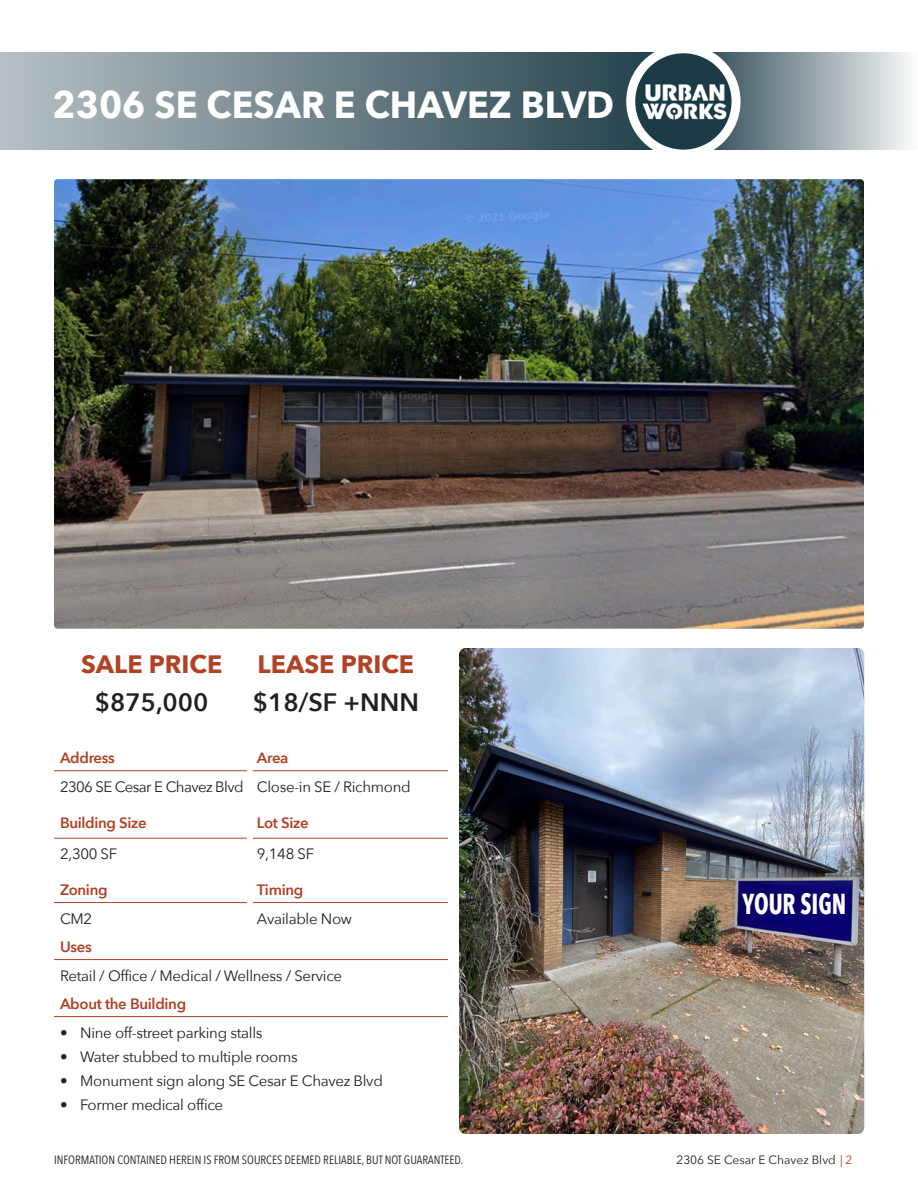
<style>
.page{position:relative;width:918px;height:1188px;background:#fff}
.page>*{position:absolute;margin:0;border:0;box-sizing:border-box;transform-origin:0 0}
._3-PAGE_HEADER{font:700 37.8px "Avenir Next";color:#fff;scale:.95 1}
._4-SECTION_HEADER{font:700 28.8px "Avenir Next Condensed";color:#fff;scale:.83 1}
.t1{font:700 25.05px "Avenir Next";color:#b04325}
.t2{font:600 25.05px "Avenir Next";color:#231f20}
._6-BODY_TEXT{font:15px "Avenir Next";letter-spacing:-.02em;color:#231f20}
._4-SECTION_HEADER-2{font:600 15px "Avenir Next";letter-spacing:-.02em;color:#af4022}
._6-BODY_TEXT-2{font:15px "Avenir Next";letter-spacing:-.04em;color:#231f20}
.t3{font:12px "Avenir Next Condensed";color:#231f20}
.t4{font:12px "Avenir Next";color:#231f20}
.s1{color:#af4022}
</style>
<div class="page">
<div style="left:0;top:53px;width:697px;height:97px;background:linear-gradient(to right,#b7c1c5,#1b3a46)"></div>
<svg style="left:733px;top:53px;width:176px;height:97px;background:#a1adb2"></svg>
<img style="left:636px;top:53px;width:97px;height:97px">
<div style="left:626px;top:44px;width:115px;height:115px;border:9px solid #fff;border-radius:50%"></div>
<img style="left:54px;top:179px;width:810px;height:450px">
<img style="left:459px;top:648px;width:405px;height:486px">
<hr style="left:54px;top:770px;width:197px;height:1px;background:#b04325">
<hr style="left:251px;top:770px;width:197px;height:1px;background:#b04325">
<hr style="left:54px;top:838px;width:197px;height:1px;background:#b04325">
<hr style="left:251px;top:838px;width:197px;height:1px;background:#b04325">
<hr style="left:54px;top:902px;width:197px;height:1px;background:#b04325">
<hr style="left:251px;top:902px;width:197px;height:1px;background:#b04325">
<hr style="left:54px;top:959px;width:197px;height:1px;background:#b04325">
<hr style="left:251px;top:959px;width:197px;height:1px;background:#b04325">
<hr style="left:54px;top:1016px;width:197px;height:1px;background:#b04325">
<hr style="left:251px;top:1016px;width:197px;height:1px;background:#b04325">
<div style="left:248px;top:752px;width:5px;height:177px;background:#fff"></div>
<p class="_3-PAGE_HEADER" style="left:52px;top:72px;width:593px">2306 SE CESAR E CHAVEZ BLVD</p>
<p class="t1" style="left:81px;top:643px;width:143px">SALE PRICE</p>
<p class="t2" style="left:95px;top:681px;width:115px">$875,000</p>
<p class="t1" style="left:258px;top:643px;width:158px">LEASE PRICE</p>
<p class="t2" style="left:253px;top:681px;width:168px">$18/SF +NNN</p>
<p class="_4-SECTION_HEADER-2" style="left:60px;top:745px;width:56px">Address</p>
<p class="_4-SECTION_HEADER-2" style="left:257px;top:745px;width:33px">Area</p>
<p class="_6-BODY_TEXT-2" style="left:60px;top:774px;width:185px">2306 SE Cesar E Chavez Blvd</p>
<p class="_6-BODY_TEXT" style="left:257px;top:774px;width:155px">Close-in SE / Richmond</p>
<p class="_4-SECTION_HEADER-2" style="left:60px;top:810px;width:88px">Building Size</p>
<p class="_4-SECTION_HEADER-2" style="left:257px;top:810px;width:53px">Lot Size</p>
<p class="_6-BODY_TEXT" style="left:60px;top:841px;width:59px">2,300 SF</p>
<p class="_6-BODY_TEXT" style="left:257px;top:841px;width:59px">9,148 SF</p>
<p class="_4-SECTION_HEADER-2" style="left:60px;top:877px;width:49px">Zoning</p>
<p class="_4-SECTION_HEADER-2" style="left:257px;top:877px;width:48px">Timing</p>
<p class="_6-BODY_TEXT" style="left:60px;top:906px;width:34px">CM2</p>
<p class="_6-BODY_TEXT" style="left:257px;top:906px;width:97px">Available Now</p>
<p class="_4-SECTION_HEADER-2" style="left:60px;top:934px;width:33px">Uses</p>
<p class="_6-BODY_TEXT" style="left:60px;top:963px;width:284px">Retail / Office / Medical / Wellness / Service</p>
<p class="_4-SECTION_HEADER-2" style="left:60px;top:991px;width:128px">About the Building</p>
<p class="_6-BODY_TEXT" style="left:60px;top:1020px;width:204px">• Nine off-street parking stalls</p>
<p class="_6-BODY_TEXT" style="left:60px;top:1044px;width:239px">• Water stubbed to multiple rooms</p>
<p class="_6-BODY_TEXT" style="left:60px;top:1068px;width:324px">• Monument sign along SE Cesar E Chavez Blvd</p>
<p class="_6-BODY_TEXT" style="left:60px;top:1092px;width:165px">• Former medical office</p>
<p class="_4-SECTION_HEADER" style="left:742px;top:886px;width:127px">YOUR SIGN</p>
<p class="t3" style="left:54px;top:1150px;width:411px">INFORMATION CONTAINED HEREIN IS FROM SOURCES DEEMED RELIABLE, BUT NOT GUARANTEED.</p>
<p class="t4" style="left:676px;top:1150px;width:178px">2306 SE Cesar E Chavez Blvd <span class="s1">| 2</span></p>
</div>
